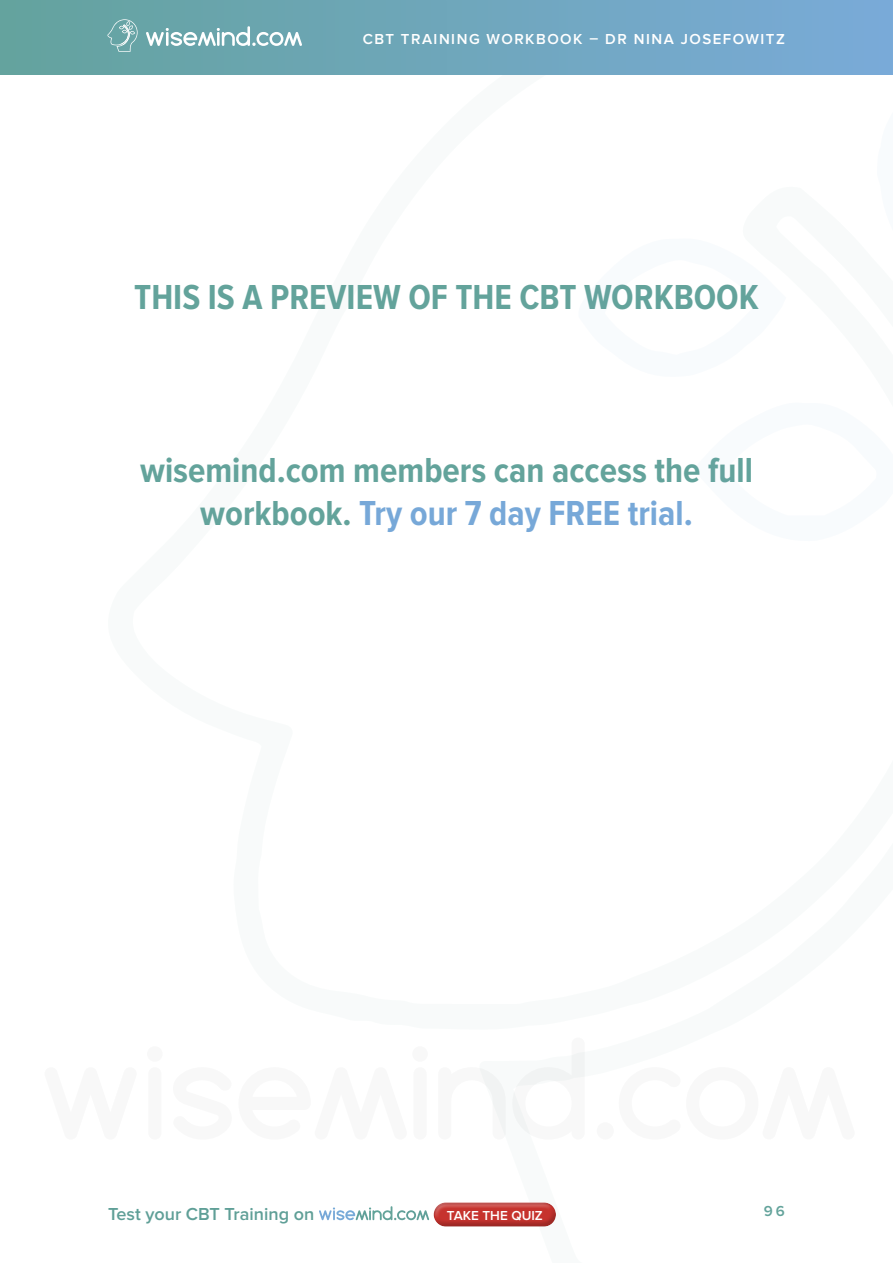
<style>
.page{position:relative;width:893px;height:1263px;background:#fff}
.page>*{position:absolute;margin:0;border:0;box-sizing:border-box;transform-origin:0 0}
.t1{font:700 36px/43.2px "Proxima Nova Cond";color:#63a39b;text-align:center}
.t2{font:600 18px "Proxima Nova";color:#5f9f97}
.t3{font:600 15px "Proxima Nova";letter-spacing:.1em;color:#fff}
.t4{font:600 15px "Proxima Nova";color:#63a39b}
.t5{font:600 13.5px "Proxima Nova";color:#fff}
.s1{color:#77a8d8}
</style>
<div class="page">
<svg style="left:480px;top:1068px;width:26px;height:67px"></svg>
<svg style="left:512px;top:1052px;width:73px;height:82px"></svg>
<svg style="left:319px;top:1206px;width:106px;height:15px"></svg>
<svg style="left:427px;top:1202px;width:124px;height:19px"></svg>
<svg style="left:430px;top:1205px;width:126px;height:22px;fill:#c6332e"></svg>
<img style="left:0;top:0;width:893px;height:75px">
<svg style="left:146px;top:26px;width:156px;height:20px"></svg>
<svg style="left:107px;top:19px;width:31px;height:33px"></svg>
<p class="t3" style="left:363px;top:32px;width:424px">CBT TRAINING WORKBOOK – DR NINA JOSEFOWITZ</p>
<p class="t1" style="left:134px;top:278px;width:626px">THIS IS A PREVIEW OF THE CBT WORKBOOK</p>
<p class="t1" style="left:140px;top:450px;width:614px">wisemind.com members can access the full workbook. <span class="s1">Try our 7 day FREE trial.</span></p>
<p class="t2" style="left:108px;top:1207px;width:208px">Test your CBT Training on</p>
<p class="t5" style="left:447px;top:1209px;width:97px">TAKE THE QUIZ</p>
<p class="t4" style="left:764px;top:1205px;width:23px">96</p>
</div>
